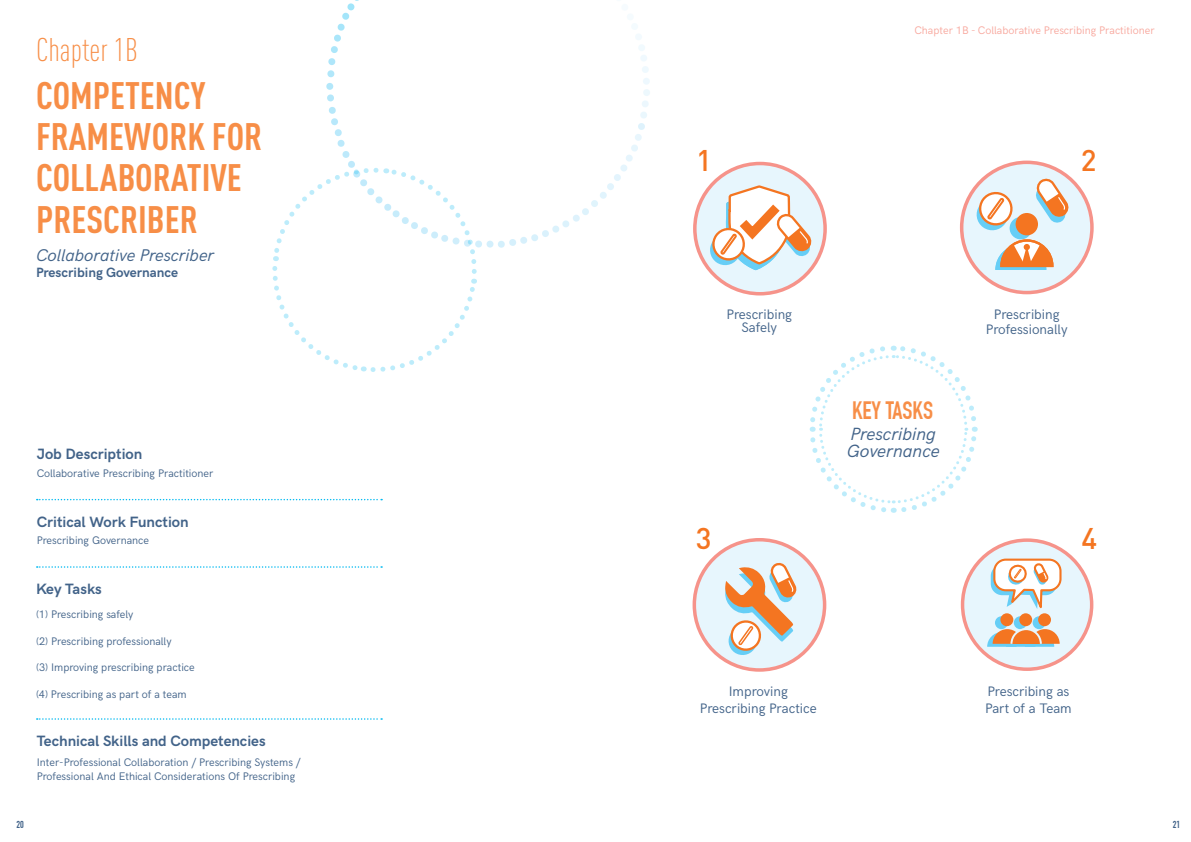
<style>
.page{position:relative;width:1191px;height:842px;background:#fff}
.page>*{position:absolute;margin:0;border:0;box-sizing:border-box;transform-origin:0 0}
.t1{font:700 condensed 37.8px/41.4px "DIN Pro";color:#f78e47}
.t2{font:300 condensed 32.3px "DIN Pro";color:#f78e47}
.t3{font:500 29.6px "DIN Pro";color:#f47521}
.t4{font:700 24.6px "DIN Condensed";color:#f78e47}
.t5{font:italic 17.7px/17.3px "HK Grotesk";color:#426389}
.t6{font:italic 17px "HK Grotesk";color:#426389}
.t7{font:700 15px "HK Grotesk";color:#426389}
.t8{font:13.8px/16.6px "HK Grotesk";color:#426389;text-align:center}
.t9{font:700 13.5px "HK Grotesk";color:#426389}
.t10{font:11px/13.2px "HK Grotesk";color:#426389}
.t11{font:11px "HK Grotesk";color:#f8a89e}
.t12{font:700 10px "DIN Condensed";color:#426389}
</style>
<div class="page">
<svg style="left:272px;top:0;width:378px;height:372px"></svg>
<svg style="left:37px;top:499px;width:345px;height:1px"></svg>
<svg style="left:37px;top:566px;width:345px;height:2px"></svg>
<svg style="left:37px;top:718px;width:345px;height:2px"></svg>
<div style="left:695px;top:163px;width:130px;height:131px;background:#e7f6fd;border-radius:50%"></div>
<div style="left:693px;top:162px;width:134px;height:133px;border:4px solid #f6938a;border-radius:50%"></div>
<svg style="left:708px;top:161px;width:106px;height:109px"></svg>
<svg style="left:809px;top:345px;width:169px;height:168px"></svg>
<div style="left:961px;top:162px;width:131px;height:131px;background:#e7f6fd;border-radius:50%"></div>
<div style="left:960px;top:161px;width:133px;height:133px;border:4px solid #f6938a;border-radius:50%"></div>
<svg style="left:974px;top:189px;width:39px;height:42px"></svg>
<svg style="left:1034px;top:176px;width:37px;height:47px"></svg>
<div style="left:1009px;top:217px;width:23px;height:22px;background:#66cef6;border-radius:50%"></div>
<div style="left:1015px;top:213px;width:23px;height:22px;background:#f47521;border-radius:50%"></div>
<svg style="left:995px;top:238px;width:59px;height:32px"></svg>
<div style="left:694px;top:540px;width:130px;height:130px;background:#e7f6fd;border-radius:50%"></div>
<div style="left:692px;top:538px;width:134px;height:134px;border:4px solid #f6938a;border-radius:50%"></div>
<svg style="left:725px;top:562px;width:74px;height:95px"></svg>
<div style="left:962px;top:540px;width:129px;height:129px;background:#e7f6fd;border-radius:50%"></div>
<div style="left:960px;top:538px;width:133px;height:133px;border:3px solid #f6938a;border-radius:50%"></div>
<svg style="left:990px;top:558px;width:72px;height:56px"></svg>
<div style="left:995px;top:616px;width:12px;height:13px;background:#66cef6;border-radius:50%"></div>
<svg style="left:1032px;top:616px;width:13px;height:13px"></svg>
<svg style="left:1013px;top:616px;width:13px;height:13px"></svg>
<div style="left:1000px;top:613px;width:13px;height:13px;background:#f47521;border-radius:50%"></div>
<div style="left:1038px;top:613px;width:13px;height:13px;background:#f47521;border-radius:50%"></div>
<div style="left:1019px;top:613px;width:13px;height:13px;background:#f47521;border-radius:50%"></div>
<svg style="left:987px;top:627px;width:72px;height:20px"></svg>
<h2 class="t2" style="left:36px;top:31px;width:104px">Chapter 1B</h2>
<h1 class="t1" style="left:36px;top:74px;width:228px">COMPETENCY<br>FRAMEWORK FOR<br>COLLABORATIVE<br>PRESCRIBER</h1>
<h3 class="t6" style="left:36px;top:243px;width:180px">Collaborative Prescriber</h3>
<p class="t9" style="left:36px;top:262px;width:144px">Prescribing Governance</p>
<h3 class="t7" style="left:37px;top:443px;width:107px">Job Description</h3>
<p class="t10" style="left:37px;top:465px;width:178px">Collaborative Prescribing Practitioner</p>
<h3 class="t7" style="left:37px;top:510px;width:153px">Critical Work Function</h3>
<p class="t10" style="left:37px;top:533px;width:114px">Prescribing Governance</p>
<h3 class="t7" style="left:36px;top:578px;width:67px">Key Tasks</h3>
<p class="t10" style="left:36px;top:607px;width:99px">(1) Prescribing safely</p>
<p class="t10" style="left:36px;top:633px;width:137px">(2) Prescribing professionally</p>
<p class="t10" style="left:36px;top:660px;width:160px">(3) Improving prescribing practice</p>
<p class="t10" style="left:36px;top:686px;width:152px">(4) Prescribing as part of a team</p>
<h3 class="t7" style="left:37px;top:730px;width:230px">Technical Skills and Competencies</h3>
<p class="t10" style="left:37px;top:755px;width:266px">Inter-Professional Collaboration / Prescribing Systems /<br>Professional And Ethical Considerations Of Prescribing</p>
<h3 class="t3" style="left:696px;top:141px;width:17px">1</h3>
<p class="t11" style="left:914px;top:22px;width:242px">Chapter 1B - Collaborative Prescribing Practitioner</p>
<h3 class="t3" style="left:1081px;top:141px;width:17px">2</h3>
<p class="t8" style="left:726px;top:307px;width:67px;line-height:12.6px">Prescribing<br>Safely</p>
<h3 class="t3" style="left:696px;top:518px;width:17px">3</h3>
<h3 class="t4" style="left:852px;top:396px;width:83px">KEY TASKS</h3>
<h3 class="t5" style="left:847px;top:423px;width:94px">Prescribing<br>Governance</h3>
<p class="t8" style="left:986px;top:306px;width:83px;line-height:14.6px">Prescribing<br>Professionally</p>
<h3 class="t3" style="left:1081px;top:518px;width:17px">4</h3>
<p class="t8" style="left:700px;top:682px;width:118px">Improving<br>Prescribing Practice</p>
<p class="t8" style="left:985px;top:682px;width:88px;text-align:left">Prescribing as<br>Part of a Team</p>
<p class="t12" style="left:16px;top:818px;width:9px">20</p>
<p class="t12" style="left:1172px;top:818px;width:9px">21</p>
</div>
